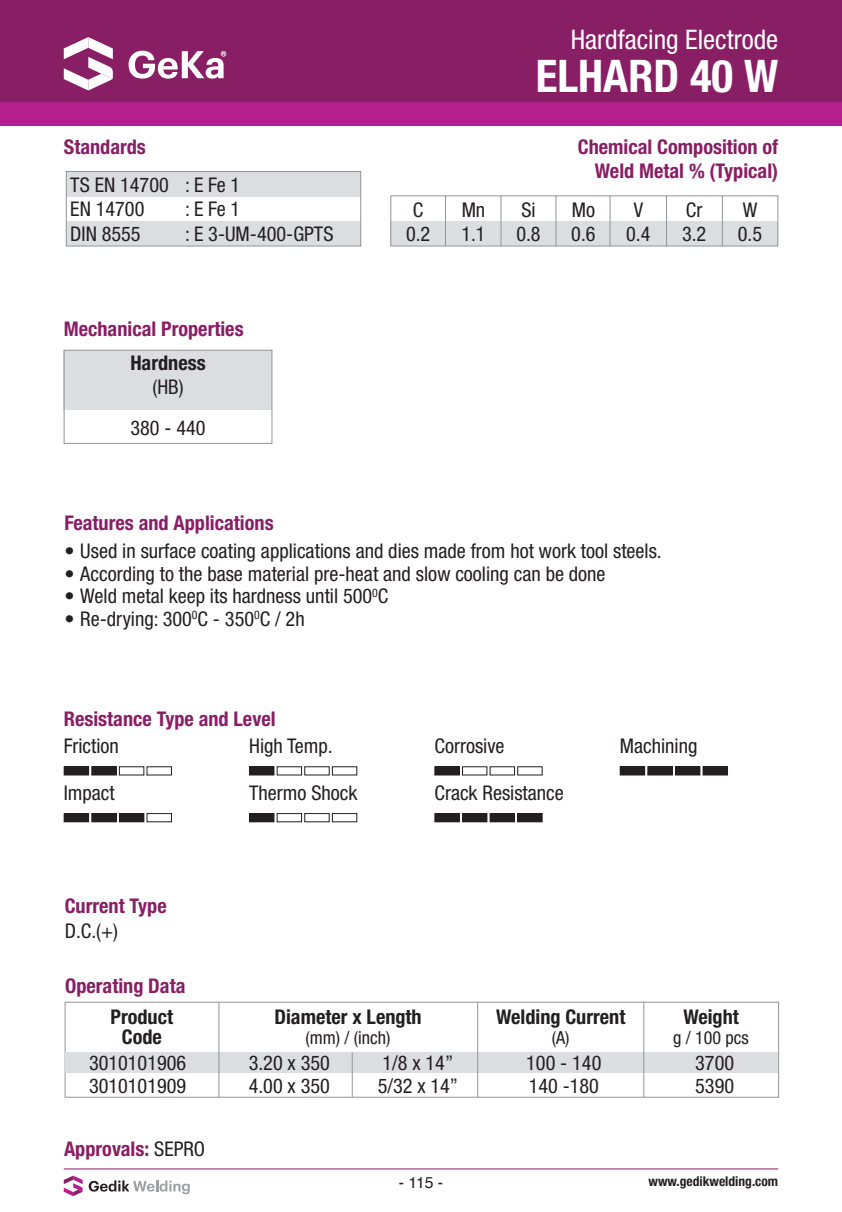
<style>
.page{position:relative;width:842px;height:1212px;background:#fff}
.page>*{position:absolute;margin:0;border:0;box-sizing:border-box;transform-origin:0 0}
.t1{font:700 condensed 45px "Helvetica Neue LT Std";color:#fff}
.t2{font:condensed 27px "Helvetica Neue LT Std";color:#fff}
.t3{font:condensed 20.25px/24.3px "Helvetica Neue LT Std";color:#231f20}
.t4{font:700 condensed 20.25px/24.3px "Helvetica Neue LT Std";color:#881f65;text-align:right}
.t5{font:700 condensed 20.25px/20.2px "Helvetica Neue LT Std";color:#231f20;text-align:center}
.t6{font:condensed 18px "Helvetica Neue LT Std";color:#231f20}
.t7{font:15.75px "Helvetica";color:#231f20}
.t8{font:700 condensed 13.5px "Helvetica Neue LT Std";color:#231f20}
.s1{font-weight:400;color:#231f20}
</style>
<div class="page">
<hr style="left:64px;top:1168px;width:714px;height:1px;background:#881f65">
<svg style="left:89px;top:1180px;width:101px;height:14px"></svg>
<svg style="left:64px;top:1175px;width:19px;height:21px"></svg>
<div style="left:66px;top:172px;width:295px;height:25px;background:#dcdddf"></div>
<div style="left:66px;top:221px;width:295px;height:25px;background:#dcdddf"></div>
<div style="left:66px;top:171px;width:295px;height:75px;border:1px solid #939598"></div>
<div style="left:0;top:0;width:842px;height:102px;background:#881f65"></div>
<div style="left:0;top:102px;width:842px;height:23px;background:#b41e8d"></div>
<svg style="left:64px;top:37px;width:49px;height:53px"></svg>
<svg style="left:129px;top:51px;width:97px;height:28px"></svg>
<div style="left:64px;top:350px;width:208px;height:59px;background:#dcdddf"></div>
<div style="left:391px;top:221px;width:387px;height:25px;background:#dcdddf"></div>
<div style="left:390px;top:195px;width:388px;height:51px;border:1px solid #939598"></div>
<hr style="left:445px;top:195px;width:1px;height:51px;background:#939598">
<hr style="left:501px;top:195px;width:1px;height:51px;background:#939598">
<hr style="left:556px;top:195px;width:1px;height:51px;background:#939598">
<hr style="left:610px;top:195px;width:1px;height:51px;background:#939598">
<hr style="left:666px;top:195px;width:1px;height:51px;background:#939598">
<hr style="left:722px;top:195px;width:1px;height:51px;background:#939598">
<div style="left:64px;top:350px;width:208px;height:94px;border:1px solid #939598"></div>
<div style="left:65px;top:1002px;width:714px;height:95px;border:1px solid #939598"></div>
<div style="left:65px;top:1052px;width:713px;height:21px;background:#dcdddf"></div>
<hr style="left:219px;top:1002px;width:1px;height:95px;background:#939598">
<hr style="left:477px;top:1002px;width:1px;height:95px;background:#939598">
<hr style="left:352px;top:1052px;width:1px;height:45px;background:#939598">
<hr style="left:643px;top:1002px;width:1px;height:95px;background:#939598">
<div style="left:64px;top:767px;width:25px;height:8px;background:#231f20"></div>
<div style="left:64px;top:766px;width:25px;height:9px;border:1px solid #231f20"></div>
<div style="left:92px;top:767px;width:24px;height:8px;background:#231f20"></div>
<div style="left:91px;top:766px;width:26px;height:9px;border:1px solid #231f20"></div>
<div style="left:64px;top:813px;width:25px;height:9px;background:#231f20"></div>
<div style="left:119px;top:813px;width:25px;height:9px;background:#231f20"></div>
<div style="left:92px;top:813px;width:24px;height:9px;background:#231f20"></div>
<div style="left:91px;top:813px;width:26px;height:9px;border:1px solid #231f20"></div>
<div style="left:147px;top:813px;width:25px;height:9px;border:1px solid #231f20"></div>
<div style="left:249px;top:767px;width:25px;height:8px;background:#231f20"></div>
<div style="left:249px;top:766px;width:25px;height:9px;border:1px solid #231f20"></div>
<div style="left:249px;top:813px;width:25px;height:9px;background:#231f20"></div>
<div style="left:304px;top:813px;width:25px;height:9px;border:1px solid #231f20"></div>
<div style="left:277px;top:813px;width:25px;height:9px;border:1px solid #231f20"></div>
<div style="left:332px;top:813px;width:25px;height:9px;border:1px solid #231f20"></div>
<div style="left:435px;top:767px;width:24px;height:8px;background:#231f20"></div>
<div style="left:434px;top:766px;width:26px;height:9px;border:1px solid #231f20"></div>
<div style="left:435px;top:813px;width:24px;height:9px;background:#231f20"></div>
<div style="left:434px;top:813px;width:26px;height:9px;border:1px solid #231f20"></div>
<div style="left:490px;top:813px;width:24px;height:9px;background:#231f20"></div>
<div style="left:462px;top:813px;width:25px;height:9px;background:#231f20"></div>
<div style="left:518px;top:813px;width:24px;height:9px;background:#231f20"></div>
<div style="left:620px;top:767px;width:25px;height:8px;background:#231f20"></div>
<div style="left:620px;top:766px;width:25px;height:9px;border:1px solid #231f20"></div>
<div style="left:675px;top:767px;width:25px;height:8px;background:#231f20"></div>
<div style="left:675px;top:766px;width:25px;height:9px;border:1px solid #231f20"></div>
<div style="left:648px;top:767px;width:24px;height:8px;background:#231f20"></div>
<div style="left:647px;top:766px;width:26px;height:9px;border:1px solid #231f20"></div>
<div style="left:703px;top:767px;width:24px;height:8px;background:#231f20"></div>
<div style="left:703px;top:766px;width:25px;height:9px;border:1px solid #231f20"></div>
<p class="t4" style="left:64px;top:135px;width:84px">Standards</p>
<p class="t3" style="left:70px;top:172px;width:172px">TS EN 14700 : E Fe 1<br>EN 14700</p>
<p class="t3" style="left:185px;top:197px;width:57px">: E Fe 1</p>
<p class="t3" style="left:70px;top:221px;width:72px">DIN 8555</p>
<p class="t3" style="left:185px;top:221px;width:150px">: E 3-UM-400-GPTS</p>
<p class="t4" style="left:64px;top:316px;width:181px">Mechanical Properties</p>
<p class="t5" style="left:130px;top:352px;width:77px">Hardness</p>
<p class="t3" style="left:130px;top:367px;width:77px;line-height:40.5px;text-align:center">(HB)<br>380 - 440</p>
<h2 class="t2" style="left:571px;top:24px;width:209px">Hardfacing Electrode</h2>
<h1 class="t1" style="left:536px;top:49px;width:244px">ELHARD 40 W</h1>
<p class="t4" style="left:578px;top:135px;width:202px">Chemical Composition of<br>Weld Metal % (Typical)</p>
<p class="t3" style="left:406px;top:197px;width:26px;text-align:center">C<br>0.2</p>
<p class="t3" style="left:461px;top:197px;width:26px">Mn<br>1.1</p>
<p class="t3" style="left:516px;top:197px;width:26px">Si<br>0.8</p>
<p class="t3" style="left:571px;top:197px;width:26px">Mo<br>0.6</p>
<p class="t3" style="left:626px;top:197px;width:26px;text-align:center">V<br>0.4</p>
<p class="t3" style="left:682px;top:197px;width:26px">Cr<br>3.2</p>
<p class="t3" style="left:738px;top:197px;width:26px">W<br>0.5</p>
<p class="t4" style="left:65px;top:510px;width:211px">Features and Applications</p>
<p class="t3" style="left:65px;top:539px;width:599px">• Used in surface coating applications and dies made from hot work tool steels.</p>
<p class="t3" style="left:65px;top:561px;width:543px">• According to the base material pre-heat and slow cooling can be done</p>
<p class="t3" style="left:65px;top:584px;width:325px">• Weld metal keep its hardness until 500<sup>0</sup>C</p>
<p class="t3" style="left:65px;top:606px;width:242px">• Re-drying: 300<sup>0</sup>C - 350<sup>0</sup>C / 2h</p>
<p class="t4" style="left:64px;top:706px;width:213px">Resistance Type and Level</p>
<p class="t3" style="left:64px;top:733px;width:57px">Friction</p>
<p class="t3" style="left:64px;top:780px;width:52px">Impact</p>
<p class="t3" style="left:249px;top:733px;width:85px">High Temp.</p>
<p class="t3" style="left:249px;top:780px;width:110px">Thermo Shock</p>
<p class="t3" style="left:434px;top:733px;width:72px">Corrosive</p>
<p class="t3" style="left:434px;top:780px;width:131px">Crack Resistance</p>
<p class="t3" style="left:620px;top:733px;width:79px">Machining</p>
<p class="t4" style="left:65px;top:894px;width:103px">Current Type</p>
<p class="t3" style="left:65px;top:918px;width:55px">D.C.(+)</p>
<p class="t4" style="left:65px;top:974px;width:122px">Operating Data</p>
<p class="t5" style="left:111px;top:1006px;width:64px">Product<br>Code</p>
<p class="t5" style="left:274px;top:1006px;width:149px">Diameter x Length</p>
<p class="t6" style="left:306px;top:1027px;width:86px">(mm) / (inch)</p>
<p class="t5" style="left:496px;top:1006px;width:131px">Welding Current</p>
<p class="t6" style="left:552px;top:1027px;width:19px">(A)</p>
<p class="t5" style="left:683px;top:1006px;width:57px">Weight</p>
<p class="t6" style="left:673px;top:1027px;width:77px">g / 100 pcs</p>
<p class="t3" style="left:89px;top:1050px;width:99px">3010101906</p>
<p class="t3" style="left:249px;top:1050px;width:83px">3.20 x 350</p>
<p class="t3" style="left:383px;top:1050px;width:72px">1/8 x 14”</p>
<p class="t3" style="left:526px;top:1050px;width:77px">100 - 140</p>
<p class="t3" style="left:695px;top:1050px;width:40px">3700</p>
<p class="t3" style="left:89px;top:1073px;width:99px">3010101909</p>
<p class="t3" style="left:249px;top:1073px;width:83px">4.00 x 350</p>
<p class="t3" style="left:378px;top:1073px;width:82px">5/32 x 14”</p>
<p class="t3" style="left:529px;top:1073px;width:72px">140 -180</p>
<p class="t3" style="left:695px;top:1073px;width:40px">5390</p>
<p class="t4" style="left:64px;top:1136px;width:143px">Approvals: <span class="s1">SEPRO</span></p>
<p class="t7" style="left:399px;top:1170px;width:46px">- 115 -</p>
<p class="t8" style="left:648px;top:1173px;width:131px">www.gedikwelding.com</p>
</div>
